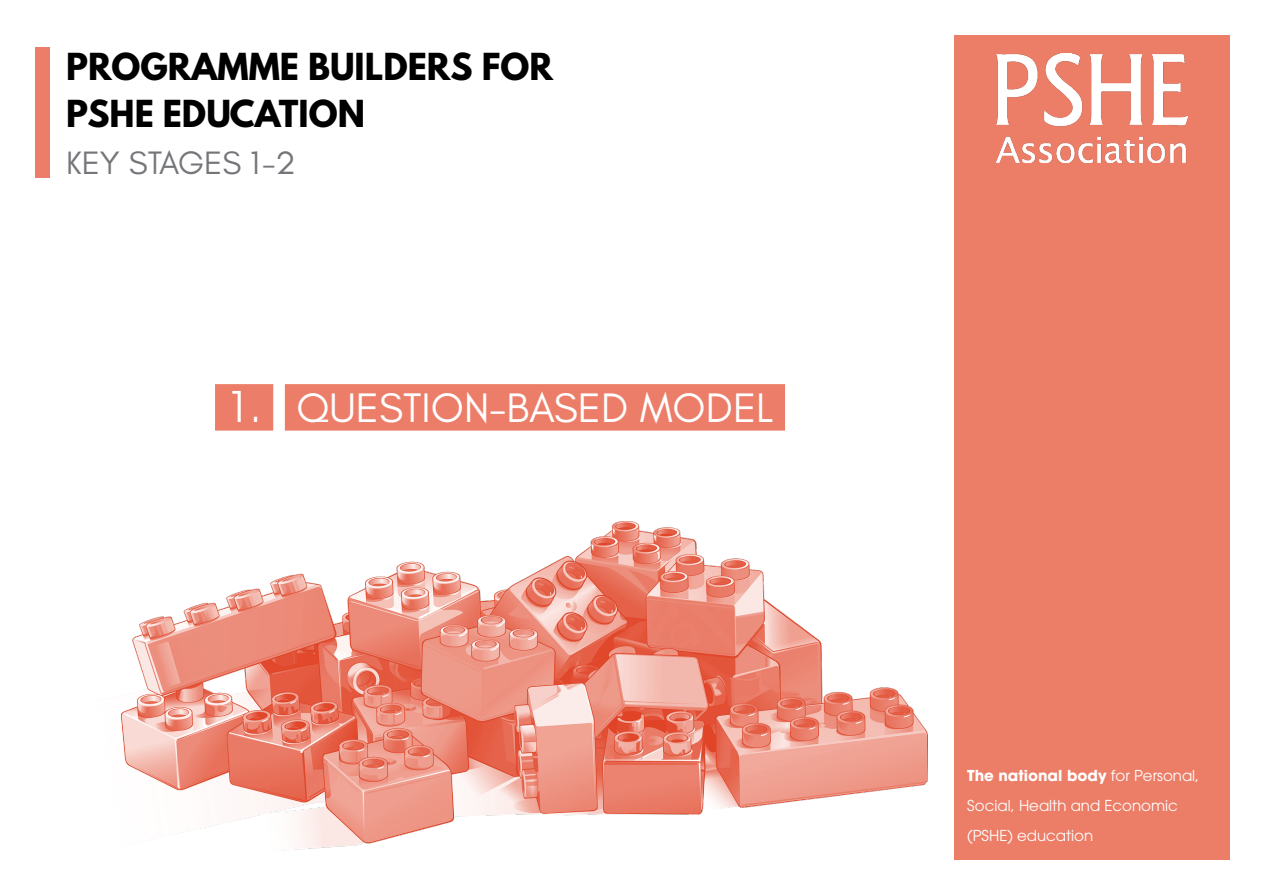
<style>
.page{position:relative;width:1263px;height:893px;background:#fff}
.page>*{position:absolute;margin:0;border:0;box-sizing:border-box;transform-origin:0 0}
.t1{font:42px "Glacial Indifference";color:#fff}
.t2{font:700 33px/46.8px "League Spartan";color:#000}
.t3{font:33px "Glacial Indifference";color:#747679}
.t4{font:15px/30px "ITC Avant Garde Pro";color:#fff}
.s1{font-family:"ITC Avant Garde Pro"}
.s2{font-weight:700}
</style>
<div class="page">
<img style="left:120px;top:522px;width:807px;height:329px">
<div style="left:954px;top:35px;width:276px;height:824px;background:#ec7d67"></div>
<img style="left:997px;top:54px;width:190px;height:108px">
<div style="left:35px;top:47px;width:15px;height:131px;background:#ec7d68"></div>
<div style="left:215px;top:384px;width:58px;height:47px;background:#ec7d68"></div>
<div style="left:285px;top:384px;width:500px;height:47px;background:#ec7d68"></div>
<h2 class="t2" style="left:66px;top:43px;width:488px">PROGRAMME BUILDERS FOR<br>PSHE EDUCATION</h2>
<h2 class="t3" style="left:66px;top:145px;width:231px">KEY STAGES 1-2</h2>
<h1 class="t1" style="left:227px;top:385px;width:548px"><span class="s1">1.</span> QUESTION-BASED MODEL</h1>
<p class="t4" style="left:967px;top:760px;width:234px"><span class="s2">The national body</span> for Personal,<br>Social, Health and Economic (PSHE) education</p>
</div>
